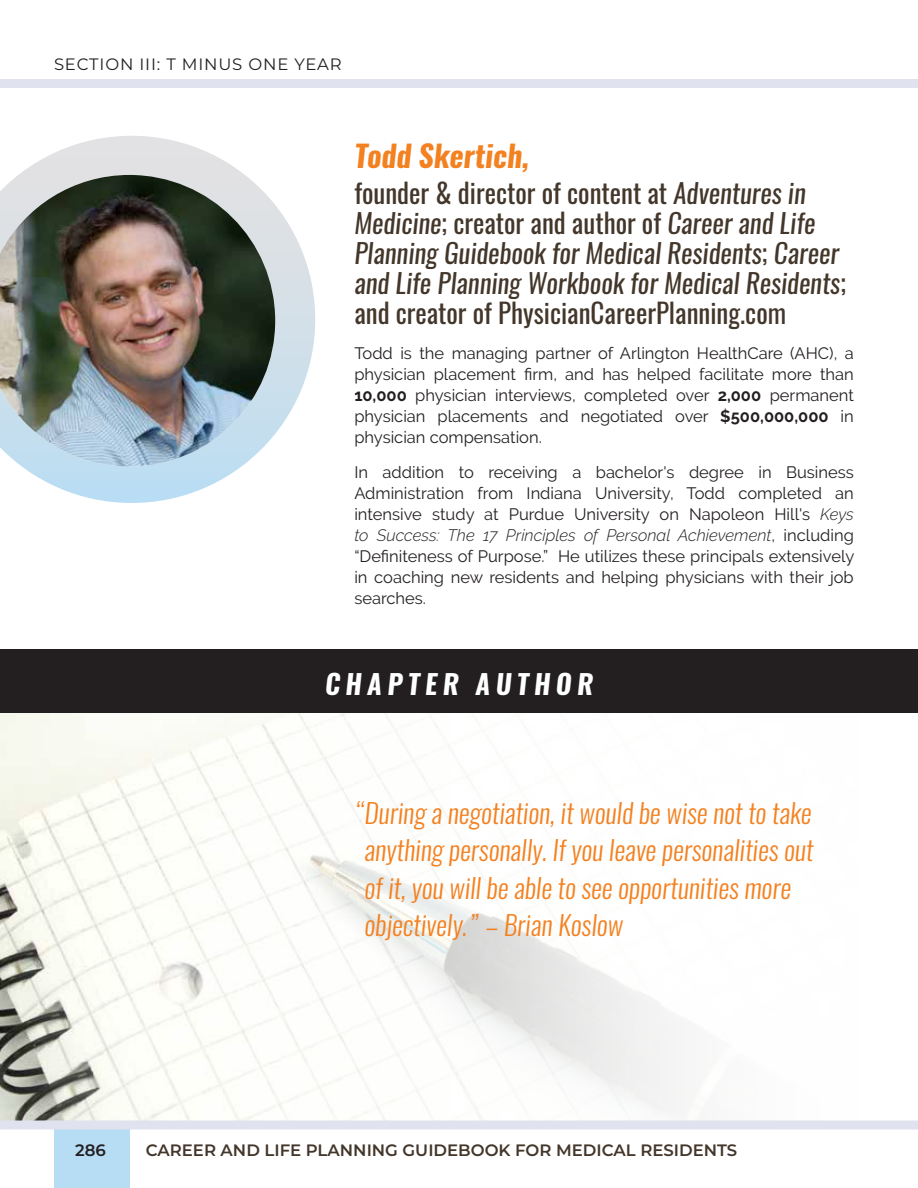
<style>
.page{position:relative;width:918px;height:1188px;background:#fff}
.page>*{position:absolute;margin:0;border:0;box-sizing:border-box;transform-origin:0 0}
.t1{font:italic 700 30px "Oswald";color:#f48120}
.t2{font:italic 27px/30px "Oswald";color:#43362a}
.t3{font:italic 300 27px/37.5px "Oswald";color:#f48120}
.t4{font:italic 700 27px "Oswald";letter-spacing:.2em;color:#fff}
.t5{font:16.5px/21px "Raleway";color:#231f20;text-align:justify}
.t6{font:600 16.5px "Montserrat";color:#43362a}
.t7{font:16.5px "Montserrat";letter-spacing:.05em;color:#231f20}
.t8{font:600 16.5px "Montserrat";color:#231f20}
.s1{font-style:normal}
.s2{font-weight:700}
.s3{font-weight:300;font-style:italic}
</style>
<div class="page">
<img style="left:0;top:713px;width:685px;height:407px">
<div style="left:0;top:79px;width:918px;height:9px;background:#e1e2ef"></div>
<svg style="left:19px;top:136px;width:296px;height:367px"></svg>
<img style="left:0;top:175px;width:275px;height:292px">
<div style="left:0;top:649px;width:918px;height:64px;background:#231f20"></div>
<div style="left:55px;top:1128px;width:75px;height:60px;background:#b7ddf5"></div>
<div style="left:0;top:1120px;width:918px;height:10px;background:#e1e2ef"></div>
<p class="t7" style="left:54px;top:53px;width:289px">SECTION III: T MINUS ONE YEAR</p>
<h1 class="t1" style="left:354px;top:135px;width:176px">Todd Skertich,</h1>
<p class="t2" style="left:354px;top:179px;width:493px"><span class="s1">founder &amp; director of content at</span> Adventures in Medicine<span class="s1">; creator and author of</span> Career and Life Planning Guidebook for Medical Residents<span class="s1">;</span> Career and Life Planning Workbook for Medical Residents<span class="s1">; and creator of PhysicianCareerPlanning.com</span></p>
<p class="t5" style="left:354px;top:343px;width:501px">Todd is the managing partner of Arlington HealthCare (AHC), a physician placement firm, and has helped facilitate more than <span class="s2">10,000</span> physician interviews, completed over <span class="s2">2,000</span> permanent physician placements and negotiated over <span class="s2">$500,000,000</span> in physician compensation.</p>
<p class="t5" style="left:354px;top:461px;width:501px">In addition to receiving a bachelor's degree in Business Administration from Indiana University, Todd completed an intensive study at Purdue University on Napoleon Hill's <span class="s3">Keys to Success: The 17 Principles of Personal Achievement</span>, including “Definiteness of Purpose.” He utilizes these principals extensively in coaching new residents and helping physicians with their job searches.</p>
<h2 class="t4" style="left:325px;top:665px;width:269px">CHAPTER AUTHOR</h2>
<h2 class="t3" style="left:365px;top:794px;width:450px;text-indent:-10px">“During a negotiation, it would be wise not to take anything personally. If you leave personalities out of it, you will be able to see opportunities more objectively.” – Brian Koslow</h2>
<p class="t8" style="left:75px;top:1138px;width:32px">286</p>
<p class="t6" style="left:146px;top:1138px;width:593px">CAREER AND LIFE PLANNING GUIDEBOOK FOR MEDICAL RESIDENTS</p>
</div>
